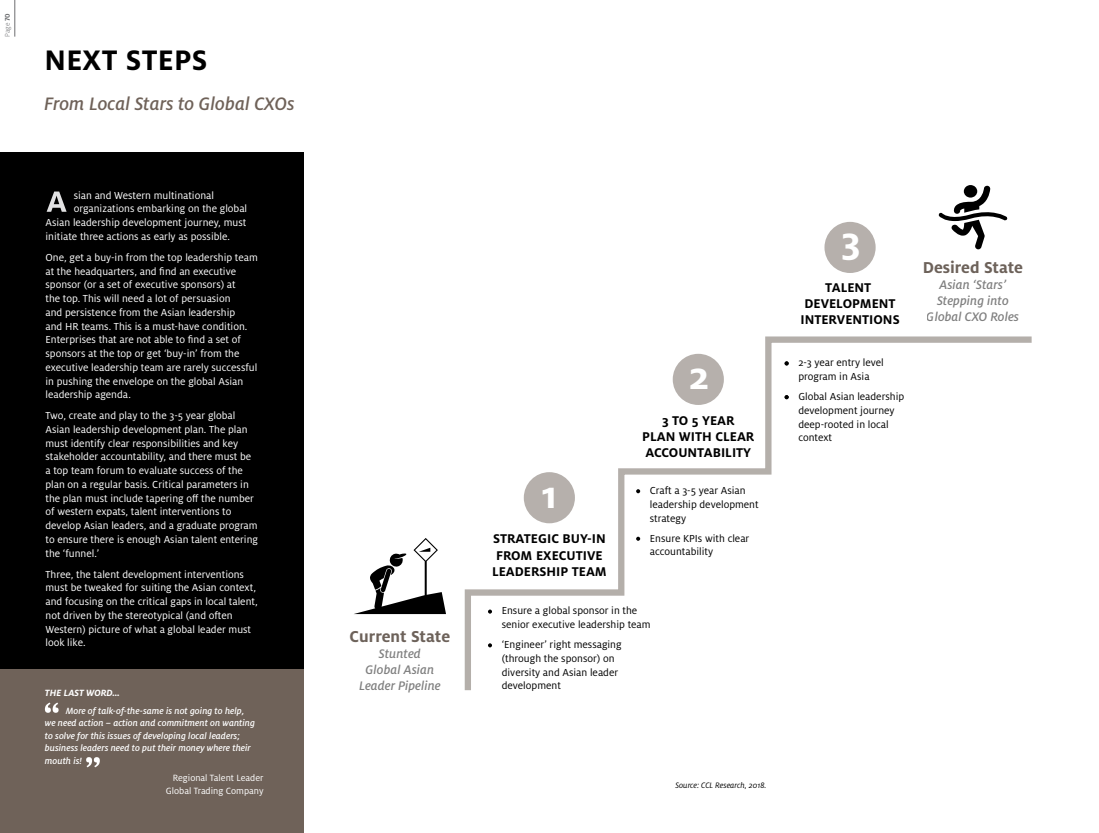
<style>
.page{position:relative;width:1099px;height:833px;background:#fff}
.page>*{position:absolute;margin:0;border:0;box-sizing:border-box;transform-origin:0 0}
.t1{font:700 41.25px "Milo Pro";color:#fff}
.t2{font:700 31.25px "Milo Pro";letter-spacing:.01em;color:#000}
.t3{font:italic 500 20px "Milo Pro";color:#6f6259}
.t4{font:700 17.5px "Milo Pro";color:#6d625a}
.t5{font:700 14px/16px "Milo Pro";color:#000;text-align:center}
.t6{font:italic 500 13.75px/16.2px "Milo Pro";color:#000;text-align:center}
.t7{font:11.25px/13.8px "Milo Pro";color:#fff}
.t8{font:11.25px/13.8px "Milo Pro";color:#000}
.t9{font:italic 500 10px/12.5px "Milo Pro";color:#fff}
.t10{font:10px/12.5px "Milo Pro";color:#fff;text-align:right}
.t11{font:italic 700 10px "Milo Pro";color:#fff}
.t12{font:italic 8.75px "Milo Pro";color:#000}
.t13{font:300 7.5px "Milo Pro";color:#6d6e71}
.s1{font-weight:700}
</style>
<div class="page">
<hr style="left:14px;top:0;width:1px;height:37px;background:#6d6e71">
<svg style="left:938px;top:186px;width:69px;height:63px"></svg>
<svg style="left:354px;top:538px;width:92px;height:76px"></svg>
<svg style="left:465px;top:336px;width:566px;height:354px"></svg>
<div style="left:524px;top:472px;width:51px;height:51px;background:#b6b0ac;border-radius:50%"></div>
<div style="left:672px;top:354px;width:52px;height:51px;background:#b6b0ac;border-radius:50%"></div>
<div style="left:824px;top:222px;width:51px;height:51px;background:#b6b0ac;border-radius:50%"></div>
<svg style="left:488px;top:609px;width:4px;height:4px"></svg>
<svg style="left:488px;top:643px;width:4px;height:4px"></svg>
<svg style="left:784px;top:361px;width:4px;height:4px"></svg>
<svg style="left:784px;top:395px;width:4px;height:4px"></svg>
<div style="left:0;top:152px;width:303px;height:681px;background:#000"></div>
<svg style="left:47px;top:191px;width:20px;height:21px"></svg>
<div style="left:0;top:669px;width:303px;height:164px;background:#6f6259"></div>
<svg style="left:86px;top:757px;width:14px;height:10px"></svg>
<svg style="left:45px;top:702px;width:14px;height:11px"></svg>
<p class="t13" style="left:3px;top:37px;width:25px;rotate:-90deg">Page <span class="s1">70</span></p>
<h2 class="t2" style="left:44px;top:42px;width:164px">NEXT STEPS</h2>
<h3 class="t3" style="left:44px;top:93px;width:252px">From Local Stars to Global CXOs</h3>
<p class="t7" style="left:74px;top:188px;width:142px">sian and Western multinational</p>
<p class="t7" style="left:74px;top:202px;width:175px">organizations embarking on the global</p>
<p class="t7" style="left:45px;top:216px;width:202px">Asian leadership development journey, must</p>
<p class="t7" style="left:45px;top:230px;width:186px">initiate three actions as early as possible.</p>
<p class="t7" style="left:45px;top:250px;width:214px">One, get a buy-in from the top leadership team at the headquarters, and find an executive sponsor (or a set of executive sponsors) at<br>the top. This will need a lot of persuasion<br>and persistence from the Asian leadership<br>and HR teams. This is a must-have condition.<br>Enterprises that are not able to find a set of sponsors at the top or get ‘buy-in’ from the executive leadership team are rarely successful in pushing the envelope on the global Asian leadership agenda.</p>
<p class="t7" style="left:45px;top:409px;width:214px">Two, create and play to the 3-5 year global Asian leadership development plan. The plan must identify clear responsibilities and key stakeholder accountability, and there must be a top team forum to evaluate success of the plan on a regular basis. Critical parameters in the plan must include tapering off the number of western expats, talent interventions to develop Asian leaders, and a graduate program to ensure there is enough Asian talent entering the ‘funnel.’</p>
<p class="t7" style="left:45px;top:567px;width:214px">Three, the talent development interventions must be tweaked for suiting the Asian context, and focusing on the critical gaps in local talent, not driven by the stereotypical (and often Western) picture of what a global leader must look like.</p>
<h1 class="t1" style="left:689px;top:353px;width:21px">2</h1>
<p class="t5" style="left:642px;top:412px;width:114px">3 TO 5 YEAR<br>PLAN WITH CLEAR<br>ACCOUNTABILITY</p>
<p class="t8" style="left:650px;top:484px;width:110px">Craft a 3-5 year Asian leadership development strategy</p>
<p class="t8" style="left:650px;top:531px;width:101px">Ensure KPIs with clear accountability</p>
<h1 class="t1" style="left:541px;top:471px;width:17px">1</h1>
<p class="t5" style="left:492px;top:531px;width:116px;text-align:left">STRATEGIC BUY-IN<br>FROM EXECUTIVE<br>LEADERSHIP TEAM</p>
<p class="t8" style="left:501px;top:604px;width:150px">Ensure a global sponsor in the senior executive leadership team</p>
<p class="t8" style="left:501px;top:638px;width:121px">‘Engineer’ right messaging (through the sponsor) on diversity and Asian leader development</p>
<h3 class="t4" style="left:349px;top:626px;width:102px">Current State</h3>
<p class="t6" style="left:359px;top:645px;width:83px">Stunted<br>Global Asian<br>Leader Pipeline</p>
<p class="t11" style="left:45px;top:687px;width:77px">THE LAST WORD…</p>
<p class="t9" style="left:45px;top:704px;width:211px;text-indent:21px">More of talk-of-the-same is not going to help, we need action – action and commitment on wanting to solve for this issues of developing local leaders; business leaders need to put their money where their mouth is!</p>
<p class="t10" style="left:166px;top:772px;width:99px">Regional Talent Leader<br>Global Trading Company</p>
<p class="t12" style="left:675px;top:780px;width:92px">Source: CCL Research, 2018.</p>
<h1 class="t1" style="left:841px;top:218px;width:21px">3</h1>
<p class="t5" style="left:800px;top:279px;width:101px">TALENT<br>DEVELOPMENT<br>INTERVENTIONS</p>
<p class="t8" style="left:798px;top:356px;width:87px">2-3 year entry level program in Asia</p>
<p class="t8" style="left:798px;top:390px;width:107px">Global Asian leadership development journey deep-rooted in local context</p>
<h3 class="t4" style="left:922px;top:257px;width:102px">Desired State</h3>
<p class="t6" style="left:926px;top:276px;width:94px">Asian ‘Stars’<br>Stepping into<br>Global CXO Roles</p>
</div>
